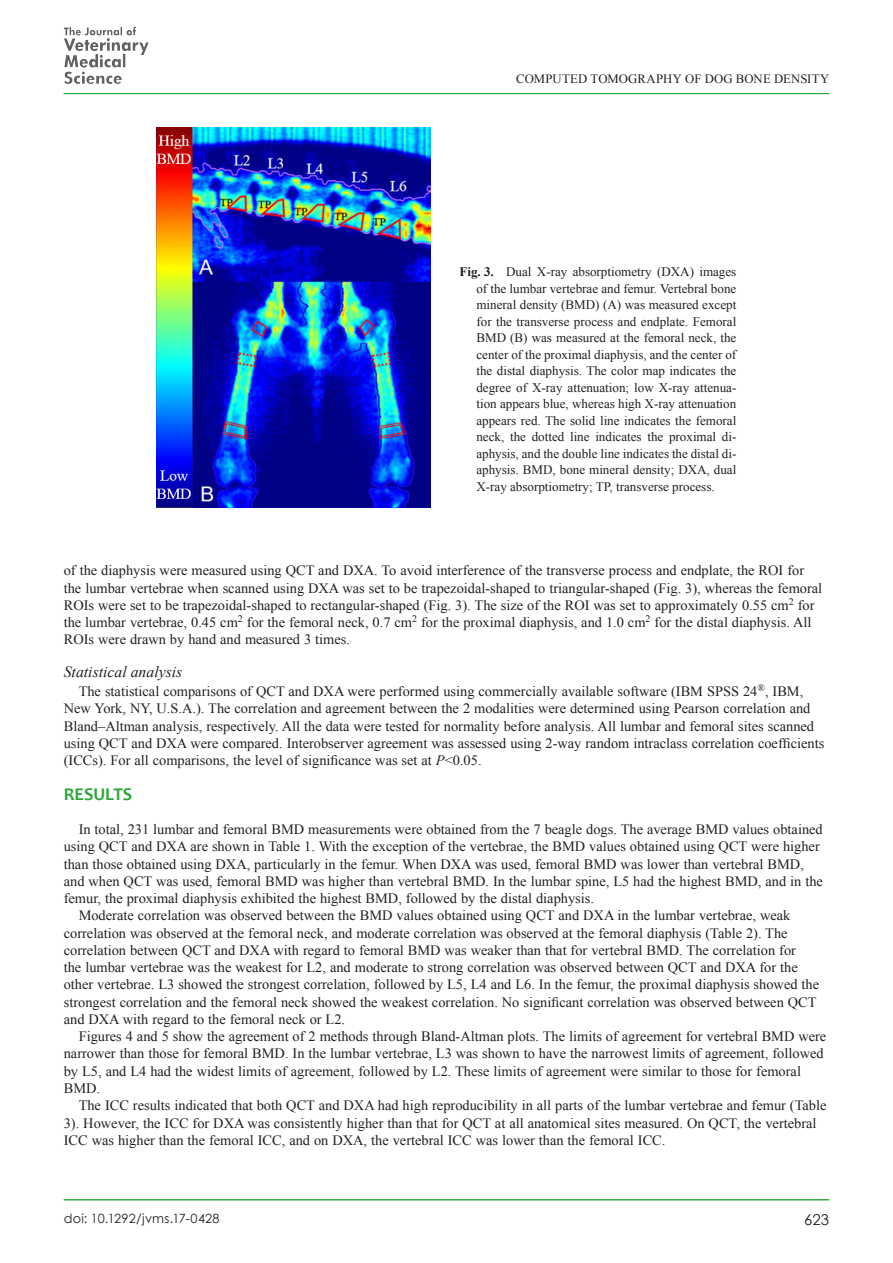
<style>
.page{position:relative;width:893px;height:1263px;background:#fff}
.page>*{position:absolute;margin:0;border:0;box-sizing:border-box;transform-origin:0 0}
.t1{font:700 18px "Candara";color:#2aa738}
.t2{font:italic 15.75px "Times New Roman";color:#231f20}
.t3{font:15px "Century Gothic";color:#231f20}
.t4{font:14.25px/17.2px "Times New Roman";color:#231f20}
.t5{font:13.05px/16.5px "Times New Roman";color:#231f20;text-align:justify}
.t6{font:12.75px "Times New Roman";letter-spacing:.005em;color:#231f20}
.t7{font:12.75px "Century Gothic";letter-spacing:.02em;color:#231f20}
.s1{font-weight:700}
.s2{font-style:italic}
</style>
<div class="page">
<img style="left:64px;top:27px;width:74px;height:24px">
<hr style="left:64px;top:93px;width:765px;height:1px;background:#2aa738">
<hr style="left:64px;top:1199px;width:765px;height:1px;background:#2aa738">
<img style="left:157px;top:128px;width:274px;height:379px">
<p class="t6" style="left:516px;top:70px;width:314px">COMPUTED TOMOGRAPHY OF DOG BONE DENSITY</p>
<p class="t5" style="left:476px;top:264px;width:261px;text-indent:-17px"><span class="s1">Fig. 3.</span> Dual X-ray absorptiometry (DXA) images of the lumbar vertebrae and femur. Vertebral bone mineral density (BMD) (A) was measured except for the transverse process and endplate. Femoral BMD (B) was measured at the femoral neck, the center of the proximal diaphysis, and the center of the distal diaphysis. The color map indicates the degree of X-ray attenuation; low X-ray attenua&shy;tion appears blue, whereas high X-ray attenuation appears red. The solid line indicates the femoral neck, the dotted line indicates the proximal di&shy;aphysis, and the double line indicates the distal di&shy;aphysis. BMD, bone mineral density; DXA, dual X-ray absorptiometry; TP, transverse process.</p>
<p class="t4" style="left:64px;top:562px;width:760px">of the diaphysis were measured using QCT and DXA. To avoid interference of the transverse process and endplate, the ROI for the lumbar vertebrae when scanned using DXA was set to be trapezoidal-shaped to triangular-shaped (Fig. 3), whereas the femoral ROIs were set to be trapezoidal-shaped to rectangular-shaped (Fig. 3). The size of the ROI was set to approximately 0.55 cm<sup>2</sup> for the lumbar vertebrae, 0.45 cm<sup>2</sup> for the femoral neck, 0.7 cm<sup>2</sup> for the proximal diaphysis, and 1.0 cm<sup>2</sup> for the distal diaphysis. All ROIs were drawn by hand and measured 3 times.</p>
<p class="t2" style="left:64px;top:660px;width:120px">Statistical analysis</p>
<p class="t4" style="left:64px;top:682px;width:762px;text-indent:15px">The statistical comparisons of QCT and DXA were performed using commercially available software (IBM SPSS 24<sup>®</sup>, IBM, New York, NY, U.S.A.). The correlation and agreement between the 2 modalities were determined using Pearson correlation and Bland–Altman analysis, respectively. All the data were tested for normality before analysis. All lumbar and femoral sites scanned using QCT and DXA were compared. Interobserver agreement was assessed using 2-way random intraclass correlation coefficients (ICCs). For all comparisons, the level of significance was set at <span class="s2">P</span>&lt;0.05.</p>
<p class="t1" style="left:64px;top:782px;width:70px">RESULTS</p>
<p class="t4" style="left:79px;top:820px;width:746px">In total, 231 lumbar and femoral BMD measurements were obtained from the 7 beagle dogs. The average BMD values obtained</p>
<p class="t4" style="left:64px;top:838px;width:757px">using QCT and DXA are shown in Table 1. With the exception of the vertebrae, the BMD values obtained using QCT were higher</p>
<p class="t4" style="left:64px;top:855px;width:742px">than those obtained using DXA, particularly in the femur. When DXA was used, femoral BMD was lower than vertebral BMD,</p>
<p class="t4" style="left:64px;top:872px;width:761px">and when QCT was used, femoral BMD was higher than vertebral BMD. In the lumbar spine, L5 had the highest BMD, and in the</p>
<p class="t4" style="left:64px;top:889px;width:532px">femur, the proximal diaphysis exhibited the highest BMD, followed by the distal diaphysis.</p>
<p class="t4" style="left:79px;top:907px;width:713px">Moderate correlation was observed between the BMD values obtained using QCT and DXA in the lumbar vertebrae, weak</p>
<p class="t4" style="left:64px;top:924px;width:725px">correlation was observed at the femoral neck, and moderate correlation was observed at the femoral diaphysis (Table 2). The</p>
<p class="t4" style="left:64px;top:941px;width:734px">correlation between QCT and DXA with regard to femoral BMD was weaker than that for vertebral BMD. The correlation for</p>
<p class="t4" style="left:64px;top:958px;width:735px">the lumbar vertebrae was the weakest for L2, and moderate to strong correlation was observed between QCT and DXA for the</p>
<p class="t4" style="left:64px;top:976px;width:757px">other vertebrae. L3 showed the strongest correlation, followed by L5, L4 and L6. In the femur, the proximal diaphysis showed the</p>
<p class="t4" style="left:64px;top:993px;width:754px">strongest correlation and the femoral neck showed the weakest correlation. No significant correlation was observed between QCT</p>
<p class="t4" style="left:64px;top:1010px;width:283px">and DXA with regard to the femoral neck or L2.</p>
<p class="t4" style="left:79px;top:1027px;width:749px">Figures 4 and 5 show the agreement of 2 methods through Bland-Altman plots. The limits of agreement for vertebral BMD were</p>
<p class="t4" style="left:64px;top:1045px;width:761px">narrower than those for femoral BMD. In the lumbar vertebrae, L3 was shown to have the narrowest limits of agreement, followed</p>
<p class="t4" style="left:64px;top:1062px;width:739px">by L5, and L4 had the widest limits of agreement, followed by L2. These limits of agreement were similar to those for femoral</p>
<p class="t4" style="left:64px;top:1079px;width:38px">BMD.</p>
<p class="t4" style="left:79px;top:1096px;width:749px">The ICC results indicated that both QCT and DXA had high reproducibility in all parts of the lumbar vertebrae and femur (Table</p>
<p class="t4" style="left:64px;top:1114px;width:754px">3). However, the ICC for DXA was consistently higher than that for QCT at all anatomical sites measured. On QCT, the vertebral</p>
<p class="t4" style="left:64px;top:1131px;width:603px">ICC was higher than the femoral ICC, and on DXA, the vertebral ICC was lower than the femoral ICC.</p>
<p class="t7" style="left:64px;top:1209px;width:157px">doi: 10.1292/jvms.17-0428</p>
<p class="t3" style="left:804px;top:1209px;width:26px">623</p>
</div>
